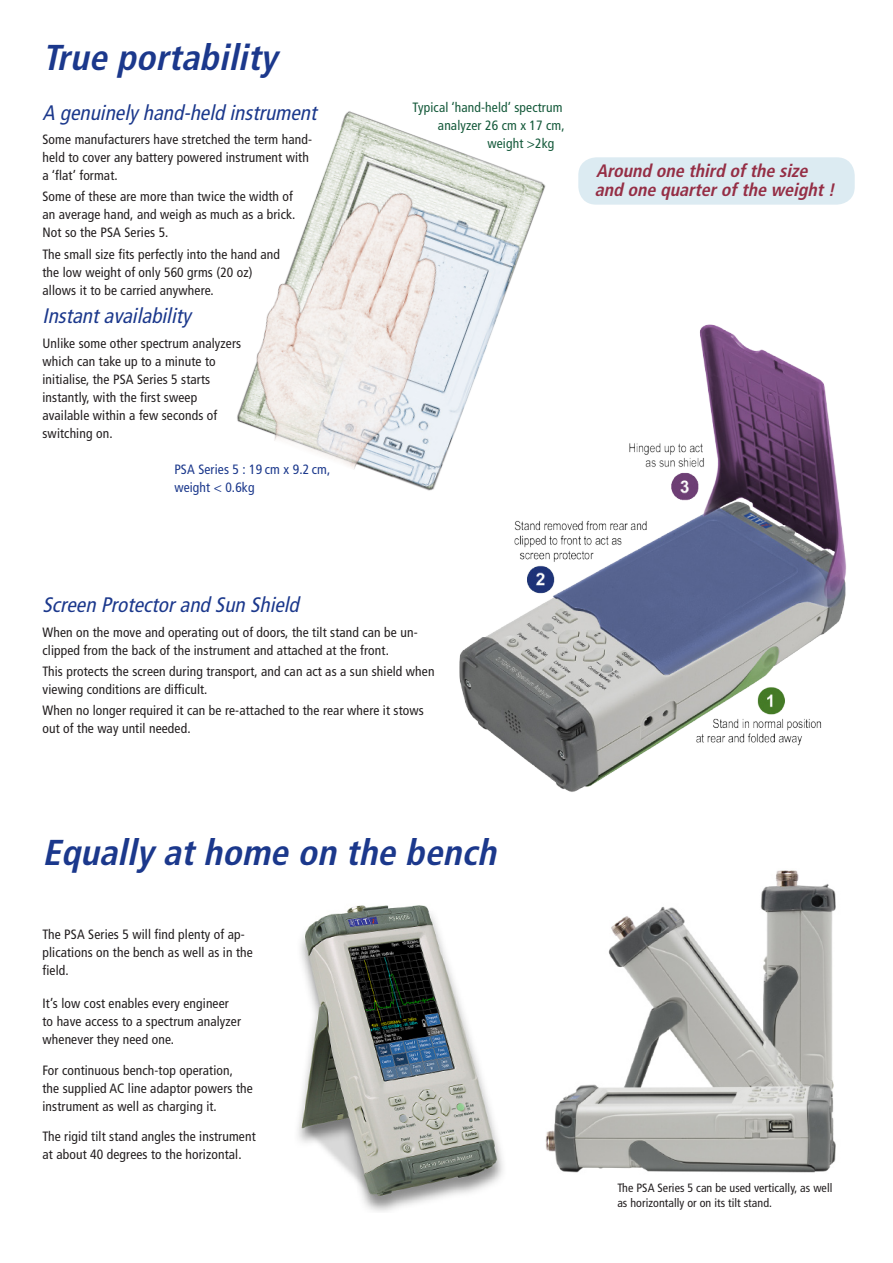
<style>
.page{position:relative;width:893px;height:1263px;background:#fff}
.page>*{position:absolute;margin:0;border:0;box-sizing:border-box;transform-origin:0 0}
.Page_Head_1{font:italic 700 condensed 36px "Frutiger LT Std";color:#1b388c}
.Body_Head_2{font:italic condensed 21px "Frutiger";color:#1b388c}
.Body_Head_3{font:italic 700 condensed 18px/19.5px "Frutiger LT Std";color:#952e45}
.Body_Text_1{font:condensed 13.5px/18px "Frutiger";letter-spacing:.01em;color:#231f20}
.Body_Head_2-2{font:condensed 13.5px/18px "Frutiger";letter-spacing:.01em;color:#231f20}
.Body_Text_1-2{font:condensed 13.5px "Frutiger";letter-spacing:.01em;color:#14593a}
.Body_Text_1-3{font:condensed 13.5px/18px "Frutiger";letter-spacing:.01em;color:#1b388c}
.Small_Text_1{font:condensed 12px/14.4px "Frutiger";letter-spacing:.005em;color:#231f20}
</style>
<div class="page">
<img style="left:298px;top:905px;width:205px;height:307px">
<img style="left:545px;top:870px;width:291px;height:303px">
<img style="left:237px;top:111px;width:309px;height:380px">
<div style="left:578px;top:157px;width:277px;height:48px;background:#dcebf2;border-radius:18px"></div>
<img style="left:452px;top:318px;width:394px;height:474px">
<p class="Page_Head_1" style="left:43px;top:36px;width:245px">True portability</p>
<p class="Body_Head_2" style="left:43px;top:100px;width:281px">A genuinelyhand-held instrument</p>
<p class="Body_Text_1" style="left:43px;top:130px;width:271px">Some manufacturers have stretched the term hand&shy;held to cover any battery powered instrument with a ‘flat’ format.</p>
<p class="Body_Text_1" style="left:43px;top:188px;width:254px">Some of these are more than twice the width of an average hand, and weigh as much as a brick.<br>Not so the PSA Series 5.</p>
<p class="Body_Text_1" style="left:43px;top:245px;width:239px">The small size fits perfectly into the hand and the low weight of only 560 grms (20 oz) allows it to be carried anywhere.</p>
<p class="Body_Head_2" style="left:43px;top:304px;width:155px">Instantavailability</p>
<p class="Body_Text_1" style="left:43px;top:334px;width:200px">Unlike some other spectrum analyzers which can take up to a minute to initialise, the PSA Series 5 starts instantly, with the first sweep available within a few seconds of switching on.</p>
<p class="Body_Text_1-3" style="left:174px;top:460px;width:158px">PSA Series 5 : 19 cm x 9.2 cm, weight &lt; 0.6kg</p>
<p class="Body_Text_1-2" style="left:413px;top:100px;width:151px">Typical ‘hand-held’ spectrum</p>
<p class="Body_Text_1-2" style="left:438px;top:118px;width:128px">analyzer 26 cm x 17 cm,</p>
<p class="Body_Text_1-2" style="left:487px;top:136px;width:68px">weight &gt;2kg</p>
<p class="Body_Head_3" style="left:595px;top:161px;width:246px">Around one third ofthe size and one quarterofthe weight!</p>
<p class="Body_Head_2" style="left:43px;top:593px;width:263px">Screen Protectorand Sun Shield</p>
<p class="Body_Text_1" style="left:43px;top:623px;width:377px">When on the move and operating out of doors, the tilt stand can be un&shy;clipped from the back of the instrument and attached at the front.</p>
<p class="Body_Text_1" style="left:43px;top:662px;width:394px">This protects the screen during transport, and can act as a sun shield when viewing conditions are difficult.</p>
<p class="Body_Text_1" style="left:43px;top:702px;width:383px">When no longer required it can be re-attached to the rear where it stows out of the way until needed.</p>
<p class="Page_Head_1" style="left:43px;top:831px;width:464px">Equally athome on the bench</p>
<p class="Body_Head_2-2" style="left:43px;top:925px;width:212px">The PSA Series 5 will find plenty of ap&shy;plications on the bench as well as in the field.</p>
<p class="Body_Text_1" style="left:43px;top:995px;width:200px">It’s low cost enables every engineer to have access to a spectrum analyzer whenever they need one.</p>
<p class="Body_Text_1" style="left:43px;top:1061px;width:212px">For continuous bench-top operation, the supplied AC line adaptor powers the instrument as well as charging it.</p>
<p class="Body_Text_1" style="left:43px;top:1127px;width:215px">The rigid tilt stand angles the instrument at about 40 degrees to the horizontal.</p>
<p class="Small_Text_1" style="left:617px;top:1181px;width:217px">The PSA Series 5 can be used vertically, as well as horizontally or on its tilt stand.</p>
</div>
